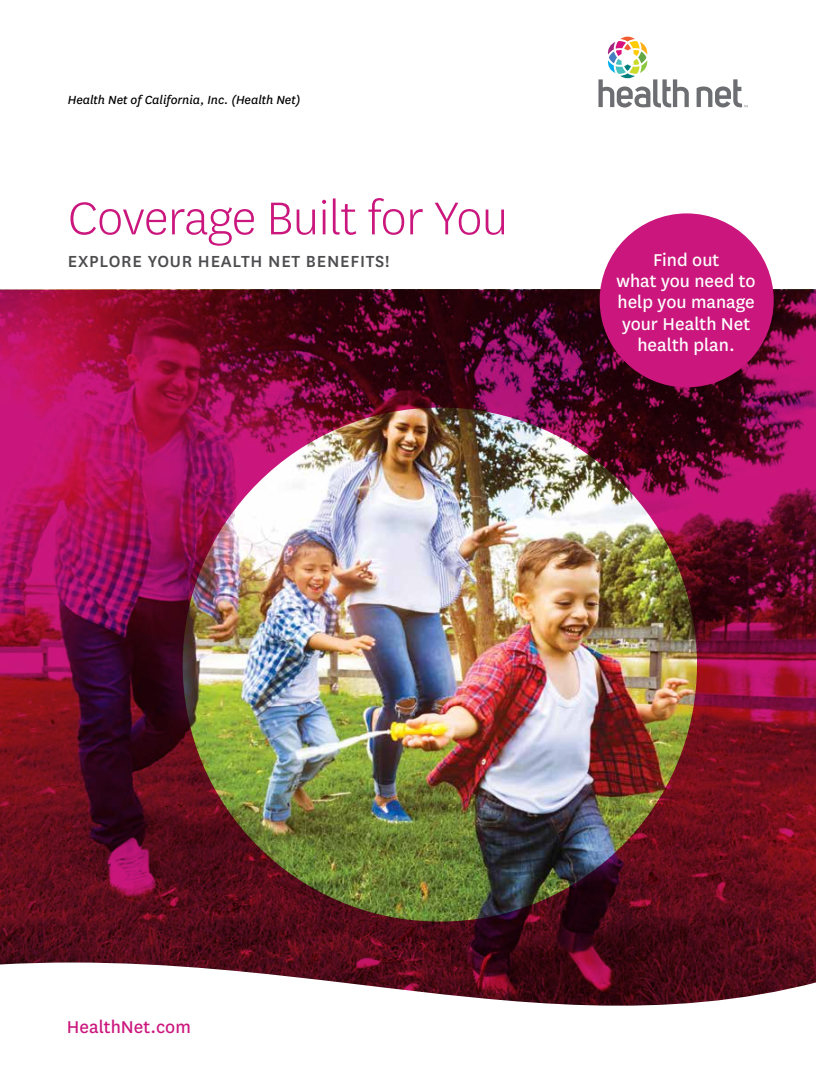
<style>
.page{position:relative;width:816px;height:1078px;background:#fff}
.page>*{position:absolute;margin:0;border:0;box-sizing:border-box;transform-origin:0 0}
.t1{font:300 53.75px "Centene Sans";letter-spacing:-.01em;color:#cb177d}
.t2{font:20px/21.2px "Centene Sans";color:#fff;text-align:center}
.t3{font:20px "Centene Sans";color:#cb177d}
.t4{font:500 18.75px "Centene Sans";letter-spacing:.04em;color:#4d4d4f}
.t5{font:italic 13.75px "Centene Sans";color:#000}
</style>
<div class="page">
<svg style="left:598px;top:37px;width:90px;height:70px"></svg>
<svg style="left:696px;top:79px;width:51px;height:28px"></svg>
<img style="left:0;top:290px;width:815px;height:672px">
<svg style="left:0;top:962px;width:815px;height:44px"></svg>
<div style="left:599px;top:213px;width:174px;height:174px;background:#cb177d;border-radius:50%"></div>
<p class="t5" style="left:68px;top:91px;width:234px">Health Net of California, Inc. (Health Net)</p>
<h1 class="t1" style="left:68px;top:184px;width:441px">Coverage Built for You</h1>
<p class="t4" style="left:68px;top:248px;width:323px">EXPLORE YOUR HEALTH NET BENEFITS!</p>
<p class="t2" style="left:616px;top:248px;width:140px">Find out<br>what you need to help you manage your Health Net health plan.</p>
<p class="t3" style="left:67px;top:1013px;width:125px">HealthNet.com</p>
</div>
